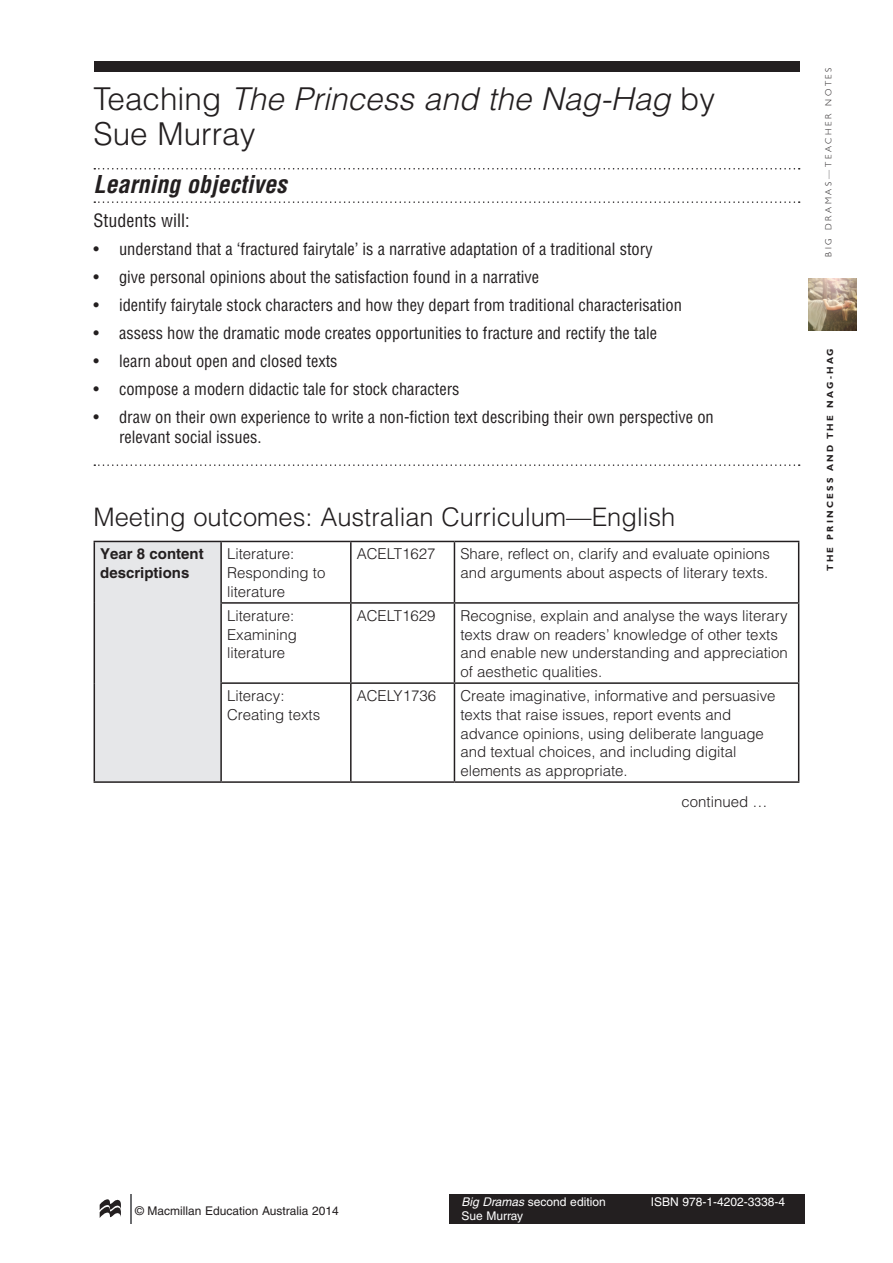
<style>
.page{position:relative;width:893px;height:1263px;background:#fff}
.page>*{position:absolute;margin:0;border:0;box-sizing:border-box;transform-origin:0 0}
.A_head{font:italic 300 31.5px/34.5px "Helvetica";color:#231f20}
.B_head{font:300 25.5px "Helvetica";color:#231f20}
.LO_A_head{font:italic 700 condensed 24px "Helvetica";color:#231f20}
.LO_text_fo{font:condensed 18px "Helvetica";color:#231f20}
.LO_hi_1{font:condensed 16.5px/19.5px "Helvetica";color:#231f20}
.Table_text{font:300 15px/18.8px "Helvetica";color:#231f20}
.Table_col_head{font:700 15px/18.8px "Helvetica";color:#231f20}
.t1{font:12px/13.5px "Helvetica";color:#fff}
.t2{font:12px "Helvetica";color:#231f20}
.t3{font:700 9px "Gill Sans";letter-spacing:.25em;color:#231f20}
.t4{font:300 9px "Gill Sans";letter-spacing:.3em;color:#231f20}
.s1{font-style:normal}
.s2{font-style:italic}
</style>
<div class="page">
<div style="left:94px;top:62px;width:705px;height:10px;background:#231f20"></div>
<div style="left:449px;top:1194px;width:356px;height:30px;background:#231f20"></div>
<img style="left:808px;top:279px;width:49px;height:52px">
<hr style="left:130px;top:1194px;width:1px;height:30px;background:#6c6d70">
<svg style="left:100px;top:1199px;width:21px;height:19px"></svg>
<svg style="left:94px;top:168px;width:706px;height:2px"></svg>
<svg style="left:94px;top:201px;width:706px;height:2px"></svg>
<svg style="left:94px;top:464px;width:706px;height:2px"></svg>
<div style="left:94px;top:541px;width:127px;height:241px;background:#e6e7e9"></div>
<hr style="left:94px;top:541px;width:127px;height:1px;background:#231f20">
<hr style="left:94px;top:542px;width:1px;height:61px;background:#231f20">
<hr style="left:221px;top:541px;width:130px;height:1px;background:#231f20">
<hr style="left:220px;top:542px;width:2px;height:60px;background:#231f20">
<hr style="left:351px;top:541px;width:103px;height:1px;background:#231f20">
<hr style="left:350px;top:542px;width:2px;height:60px;background:#231f20">
<hr style="left:454px;top:541px;width:345px;height:1px;background:#231f20">
<hr style="left:454px;top:542px;width:1px;height:60px;background:#231f20">
<hr style="left:798px;top:542px;width:1px;height:60px;background:#231f20">
<hr style="left:94px;top:603px;width:1px;height:80px;background:#231f20">
<hr style="left:220px;top:602px;width:131px;height:2px;background:#231f20">
<hr style="left:220px;top:604px;width:2px;height:78px;background:#231f20">
<hr style="left:351px;top:602px;width:103px;height:2px;background:#231f20">
<hr style="left:350px;top:604px;width:2px;height:78px;background:#231f20">
<hr style="left:454px;top:602px;width:345px;height:2px;background:#231f20">
<hr style="left:454px;top:604px;width:1px;height:78px;background:#231f20">
<hr style="left:798px;top:604px;width:1px;height:78px;background:#231f20">
<hr style="left:94px;top:683px;width:1px;height:98px;background:#231f20">
<hr style="left:220px;top:682px;width:131px;height:2px;background:#231f20">
<hr style="left:220px;top:684px;width:2px;height:97px;background:#231f20">
<hr style="left:351px;top:682px;width:103px;height:2px;background:#231f20">
<hr style="left:350px;top:684px;width:2px;height:97px;background:#231f20">
<hr style="left:454px;top:682px;width:345px;height:2px;background:#231f20">
<hr style="left:454px;top:684px;width:1px;height:97px;background:#231f20">
<hr style="left:798px;top:684px;width:1px;height:97px;background:#231f20">
<hr style="left:94px;top:781px;width:127px;height:2px;background:#231f20">
<hr style="left:221px;top:781px;width:130px;height:2px;background:#231f20">
<hr style="left:351px;top:781px;width:103px;height:2px;background:#231f20">
<hr style="left:454px;top:781px;width:345px;height:2px;background:#231f20">
<p class="A_head" style="left:94px;top:81px;width:623px"><span class="s1">Teaching</span> The Princess and the Nag-Hag <span class="s1">by<br>Sue Murray</span></p>
<p class="LO_A_head" style="left:94px;top:169px;width:195px">Learning objectives</p>
<p class="LO_text_fo" style="left:94px;top:209px;width:97px">Students will:</p>
<p class="LO_hi_1" style="left:94px;top:239px;width:561px">• understand that a ‘fractured fairytale’ is a narrative adaptation of a traditional story</p>
<p class="LO_hi_1" style="left:94px;top:267px;width:447px">• give personal opinions about the satisfaction found in a narrative</p>
<p class="LO_hi_1" style="left:94px;top:295px;width:590px">• identify fairytale stock characters and how they depart from traditional characterisation</p>
<p class="LO_hi_1" style="left:94px;top:323px;width:565px">• assess how the dramatic mode creates opportunities to fracture and rectify the tale</p>
<p class="LO_hi_1" style="left:94px;top:351px;width:246px">• learn about open and closed texts</p>
<p class="LO_hi_1" style="left:94px;top:379px;width:367px">• compose a modern didactic tale for stock characters</p>
<p class="LO_hi_1" style="left:119px;top:407px;width:596px;text-indent:-26px">• draw on their own experience to write a non-fiction text describing their own perspective on relevant social issues.</p>
<p class="B_head" style="left:94px;top:501px;width:583px">Meeting outcomes: Australian Curriculum—English</p>
<p class="Table_col_head" style="left:100px;top:544px;width:105px">Year 8 content descriptions</p>
<p class="Table_text" style="left:227px;top:545px;width:100px">Literature:<br>Responding to literature</p>
<p class="Table_text" style="left:357px;top:545px;width:80px">ACELT1627</p>
<p class="Table_text" style="left:460px;top:545px;width:311px">Share, reflect on, clarify and evaluate opinions and arguments about aspects of literary texts.</p>
<p class="Table_text" style="left:227px;top:606px;width:72px">Literature:<br>Examining literature</p>
<p class="Table_text" style="left:357px;top:606px;width:80px">ACELT1629</p>
<p class="Table_text" style="left:460px;top:606px;width:329px">Recognise, explain and analyse the ways literary texts draw on readers’ knowledge of other texts and enable new understanding and appreciation of aesthetic qualities.</p>
<p class="Table_text" style="left:227px;top:686px;width:95px">Literacy:<br>Creating texts</p>
<p class="Table_text" style="left:357px;top:686px;width:81px">ACELY1736</p>
<p class="Table_text" style="left:460px;top:686px;width:317px">Create imaginative, informative and persuasive texts that raise issues, report events and advance opinions, using deliberate language and textual choices, and including digital elements as appropriate.</p>
<p class="Table_text" style="left:682px;top:792px;width:87px">continued …</p>
<p class="t4" style="left:823px;top:257px;width:191px;rotate:-90deg">BIG DRAMAS—TEACHER NOTES</p>
<p class="t3" style="left:825px;top:571px;width:224px;rotate:-90deg">THE PRINCESS AND THE NAG-HAG</p>
<p class="t2" style="left:135px;top:1204px;width:205px">© Macmillan Education Australia 2014</p>
<p class="t1" style="left:461px;top:1195px;width:146px"><span class="s2">Big Dramas</span> second edition<br>Sue Murray</p>
<p class="t1" style="left:651px;top:1195px;width:136px">ISBN 978-1-4202-3338-4</p>
</div>
